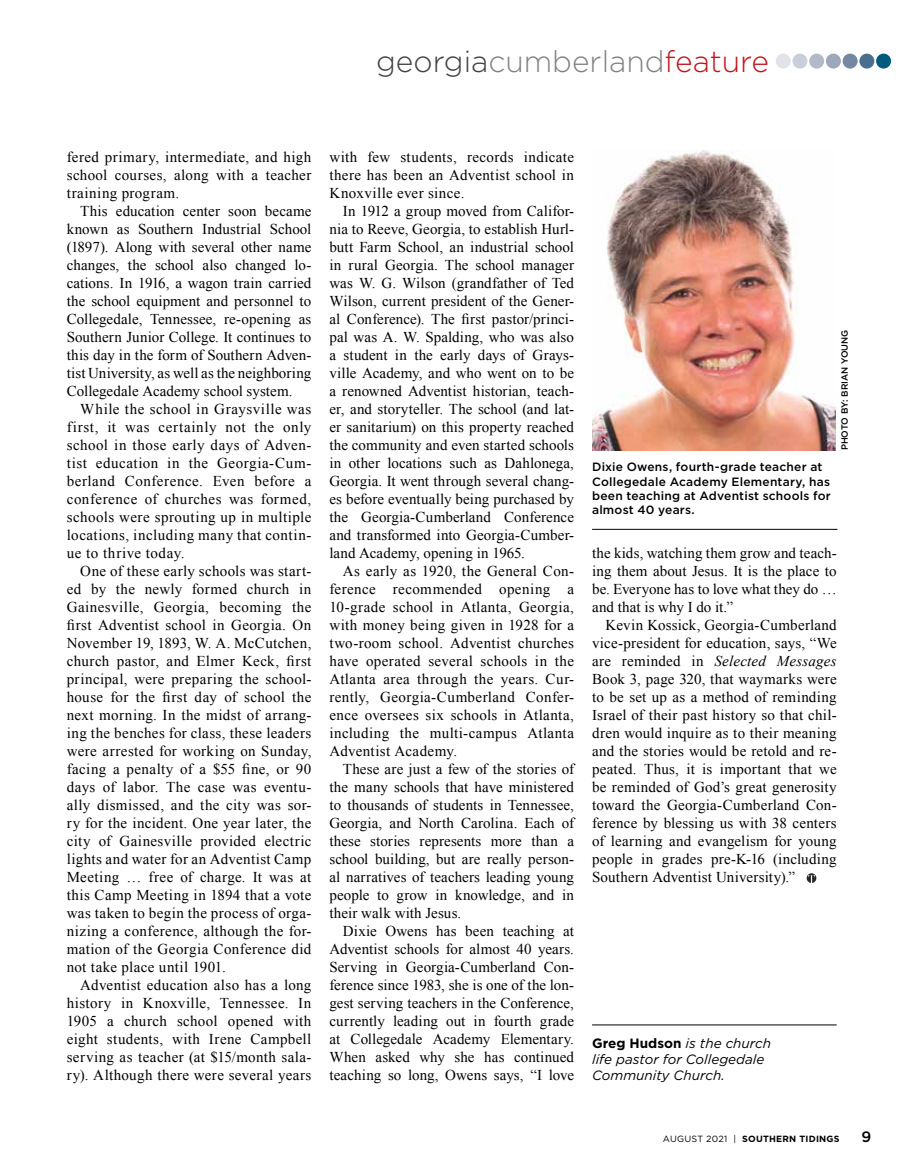
<style>
.page{position:relative;width:905px;height:1175px;background:#fff}
.page>*{position:absolute;margin:0;border:0;box-sizing:border-box;transform-origin:0 0}
.t1{font:300 30px "Gotham";color:#808285}
.t2{font:15px/18px "Times New Roman";letter-spacing:.015em;color:#000;text-align:justify}
.t3{font:italic 13.5px/16.2px "Gotham";color:#000}
.t4{font:500 12px/14.4px "Gotham";letter-spacing:.02em;color:#000}
.t5{font:700 9px "Gotham";letter-spacing:.025em;color:#000}
.t6{font:500 9px "Gotham";color:#000}
.s1{color:#414042}
.s2{color:#c2151c}
.s3{font-style:italic}
.s4{font-weight:700;font-style:normal}
.s5{font-weight:400}
.s6{font-weight:500;font-size:15px}
</style>
<div class="page">
<div style="left:876px;top:54px;width:15px;height:15px;background:#005b7d;border-radius:50%"></div>
<div style="left:859px;top:54px;width:15px;height:15px;background:#496f8f;border-radius:50%"></div>
<div style="left:842px;top:54px;width:15px;height:15px;background:#7488a3;border-radius:50%"></div>
<div style="left:825px;top:54px;width:15px;height:15px;background:#9da8bc;border-radius:50%"></div>
<div style="left:809px;top:54px;width:15px;height:15px;background:#b2baca;border-radius:50%"></div>
<div style="left:792px;top:54px;width:15px;height:15px;background:#c9ced9;border-radius:50%"></div>
<div style="left:775px;top:54px;width:15px;height:15px;background:#e2e3e9;border-radius:50%"></div>
<svg style="left:806px;top:873px;width:10px;height:10px"></svg>
<svg style="left:808px;top:875px;width:7px;height:8px"></svg>
<img style="left:592px;top:151px;width:244px;height:299px">
<hr style="left:592px;top:529px;width:245px;height:1px;background:#000">
<hr style="left:592px;top:1024px;width:244px;height:1px;background:#000">
<h1 class="t1" style="left:376px;top:42px;width:394px"><span class="s1">georgia</span>cumberland<span class="s2">feature</span></h1>
<p class="t2" style="left:67px;top:148px;width:246px">fered primary, intermediate, and high school courses, along with a teacher training program.</p>
<p class="t2" style="left:67px;top:202px;width:246px;text-indent:14px">This education center soon became known as Southern Industrial School (1897). Along with several other name changes, the school also changed lo&shy;cations. In 1916, a wagon train carried the school equipment and personnel to Collegedale, Tennessee, re-opening as Southern Junior College. It continues to this day in the form of Southern Adven&shy;tist University, as well as the neighboring Collegedale Academy school system.</p>
<p class="t2" style="left:67px;top:400px;width:246px;text-indent:14px">While the school in Graysville was first, it was certainly not the only school in those early days of Adven&shy;tist education in the Georgia-Cum&shy;berland Conference. Even before a conference of churches was formed, schools were sprouting up in multiple locations, including many that contin&shy;ue to thrive today.</p>
<p class="t2" style="left:67px;top:562px;width:246px;text-indent:14px">One of these early schools was start&shy;ed by the newly formed church in Gainesville, Georgia, becoming the first Adventist school in Georgia. On November 19, 1893, W. A. McCutchen, church pastor, and Elmer Keck, first principal, were preparing the school&shy;house for the first day of school the next morning. In the midst of arrang&shy;ing the benches for class, these leaders were arrested for working on Sunday, facing a penalty of a $55 fine, or 90 days of labor. The case was eventu&shy;ally dismissed, and the city was sor&shy;ry for the incident. One year later, the city of Gainesville provided electric lights and water for an Adventist Camp Meeting … free of charge. It was at this Camp Meeting in 1894 that a vote was taken to begin the process of orga&shy;nizing a conference, although the for&shy;mation of the Georgia Conference did not take place until 1901.</p>
<p class="t2" style="left:67px;top:976px;width:246px;text-indent:14px">Adventist education also has a long history in Knoxville, Tennessee. In 1905 a church school opened with eight students, with Irene Campbell serving as teacher (at $15/month sala&shy;ry). Although there were several years</p>
<p class="t2" style="left:329px;top:148px;width:246px">with few students, records indicate there has been an Adventist school in Knoxville ever since.</p>
<p class="t2" style="left:329px;top:202px;width:246px;text-indent:14px">In 1912 a group moved from Califor&shy;nia to Reeve, Georgia, to establish Hurl&shy;butt Farm School, an industrial school in rural Georgia. The school manager was W. G. Wilson (grandfather of Ted Wilson, current president of the Gener&shy;al Conference). The first pastor/princi&shy;pal was A. W. Spalding, who was also a student in the early days of Grays&shy;ville Academy, and who went on to be a renowned Adventist historian, teach&shy;er, and storyteller. The school (and lat&shy;er sanitarium) on this property reached the community and even started schools in other locations such as Dahlonega, Georgia. It went through several chang&shy;es before eventually being purchased by the Georgia-Cumberland Conference and transformed into Georgia-Cumber&shy;land Academy, opening in 1965.</p>
<p class="t2" style="left:329px;top:562px;width:246px;text-indent:14px">As early as 1920, the General Con&shy;ference recommended opening a 10-grade school in Atlanta, Georgia, with money being given in 1928 for a two-room school. Adventist churches have operated several schools in the Atlanta area through the years. Cur&shy;rently, Georgia-Cumberland Confer&shy;ence oversees six schools in Atlanta, including the multi-campus Atlanta Adventist Academy.</p>
<p class="t2" style="left:329px;top:760px;width:246px;text-indent:14px">These are just a few of the stories of the many schools that have ministered to thousands of students in Tennessee, Georgia, and North Carolina. Each of these stories represents more than a school building, but are really person&shy;al narratives of teachers leading young people to grow in knowledge, and in their walk with Jesus.</p>
<p class="t2" style="left:329px;top:922px;width:246px;text-indent:14px">Dixie Owens has been teaching at Adventist schools for almost 40 years.<br>Serving in Georgia-Cumberland Con&shy;ference since 1983, she is one of the lon&shy;gest serving teachers in the Conference, currently leading out in fourth grade at Collegedale Academy Elementary.<br>When asked why she has continued teaching so long, Owens says, “I love</p>
<p class="t4" style="left:592px;top:459px;width:240px">Dixie Owens, fourth-grade teacher at<br>Collegedale Academy Elementary, has been teaching at Adventist schools for almost 40 years.</p>
<p class="t6" style="left:838px;top:450px;width:122px;rotate:-90deg">PHOTO BY: BRIAN YOUNG</p>
<p class="t2" style="left:592px;top:544px;width:246px">the kids, watching them grow and teach&shy;ing them about Jesus. It is the place to be. Everyone has to love what they do … and that is why I do it.”</p>
<p class="t2" style="left:592px;top:616px;width:246px;text-indent:14px">Kevin Kossick, Georgia-Cumberland vice-president for education, says, “We are reminded in <span class="s3">Selected Messages </span>Book 3, page 320, that waymarks were to be set up as a method of reminding Israel of their past history so that chil&shy;dren would inquire as to their meaning and the stories would be retold and re&shy;peated. Thus, it is important that we be reminded of God’s great generosity toward the Georgia-Cumberland Con&shy;ference by blessing us with 38 centers of learning and evangelism for young people in grades pre-K-16 (including Southern Adventist University).”</p>
<p class="t3" style="left:592px;top:1034px;width:180px"><span class="s4">Greg Hudson</span> is the church life pastor for Collegedale<br>Community Church.</p>
<p class="t5" style="left:663px;top:1132px;width:210px"><span class="s5">AUGUST 2021 |</span> SOUTHERN TIDINGS <span class="s6">9</span></p>
</div>
